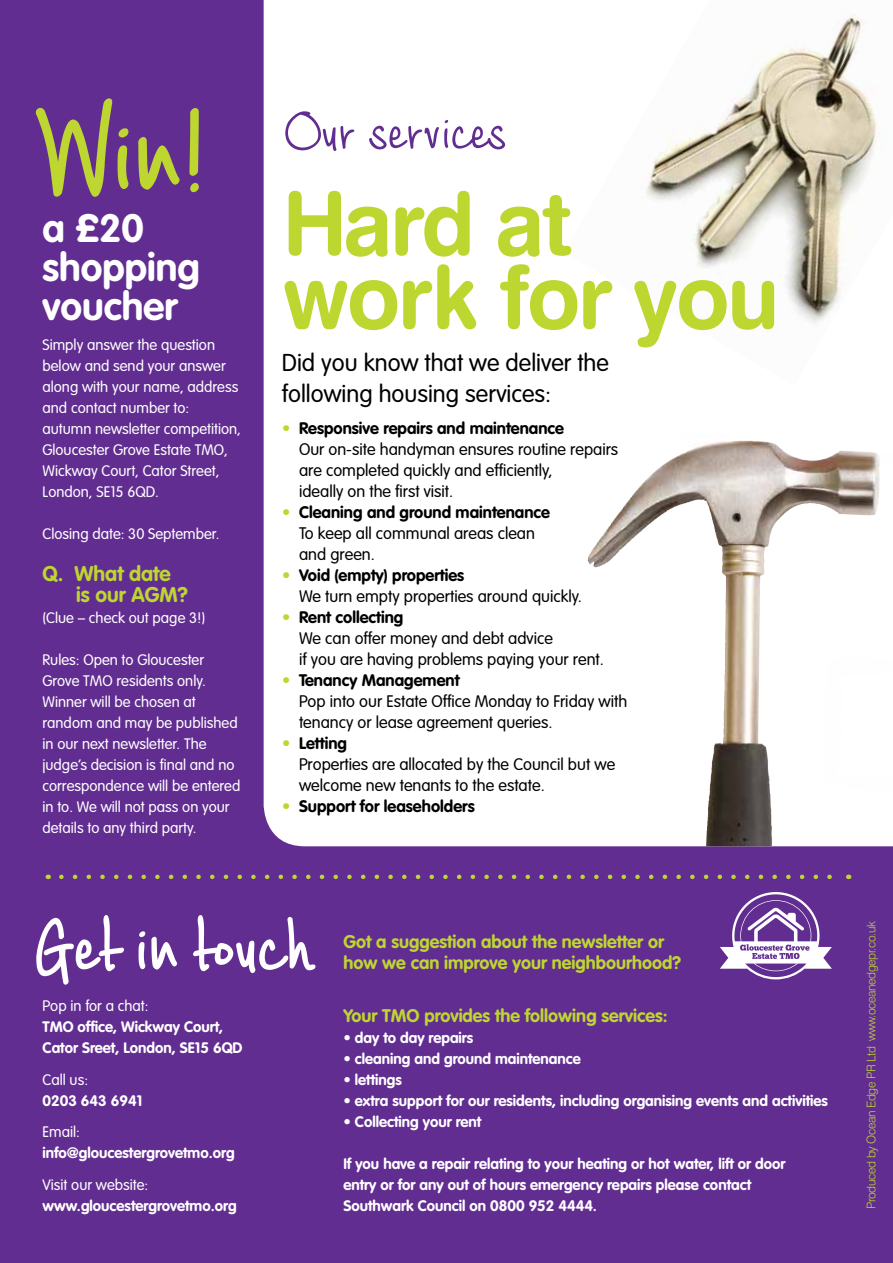
<style>
.page{position:relative;width:893px;height:1263px;background:#622d91}
.page>*{position:absolute;margin:0;border:0;box-sizing:border-box;transform-origin:0 0}
.t1{font:700 93.6px "Cashew Apple Ale";letter-spacing:-.005em;color:#fff}
.t2{font:88.05px/73.5px "Swiss 721 BT Bold Rounded";letter-spacing:-.03em;color:#bed630}
.t3{font:69.9px "Cashew Apple Ale";color:#622d91}
.t4{font:700 39px/39px "VAG Rounded";color:#fff}
.t5{font:300 24px/31.5px "VAG Rounded";color:#000}
.t6{font:700 21px/21px "VAG Rounded";color:#bed630}
.t7{font:700 18px/21px "VAG Rounded";color:#bed630}
.t8{font:300 16.5px/21px "VAG Rounded";color:#000}
.t9{font:700 16.5px "VAG Rounded";color:#000}
.t10{font:300 15px/21px "VAG Rounded";color:#fff}
.t11{font:700 15px/21px "VAG Rounded";color:#fff}
.t12{font:300 12px "Swiss 721 BT";letter-spacing:-.03em;color:#bed630}
.s1{color:#bed630}
.s2{font-weight:700}
.s3{font-weight:300;color:#bed630}
</style>
<div class="page">
<div style="left:264px;top:0;width:629px;height:846px;background:#fff"></div>
<svg style="left:61px;top:875px;width:771px;height:4px"></svg>
<svg style="left:720px;top:892px;width:112px;height:87px"></svg>
<img style="left:564px;top:0;width:329px;height:386px">
<img style="left:599px;top:434px;width:95px;height:107px">
<h2 class="t2" style="left:282px;top:185px;width:499px;text-indent:-247px"><sup>Win!</sup> Hard at work for you</h2>
<h3 class="t5" style="left:282px;top:346px;width:329px">Did you know that we deliver the following housing services:</h3>
<p class="t8" style="left:299px;top:417px;width:321px;text-indent:-17px"><span class="s1">•</span> <span class="s2">Responsive repairs and maintenance<br></span>Our on-site handyman ensures routine repairs are completed quickly and efficiently,<br>ideally on the first visit.</p>
<p class="t8" style="left:299px;top:501px;width:253px;text-indent:-17px"><span class="s1">•</span> <span class="s2">Cleaning and ground maintenance<br></span>To keep all communal areas clean and green.</p>
<p class="t8" style="left:299px;top:564px;width:284px;text-indent:-17px"><span class="s1">•</span> <span class="s2">Void (empty) properties<br></span>We turn empty properties around quickly.</p>
<p class="t8" style="left:299px;top:606px;width:306px;text-indent:-17px"><span class="s1">•</span> <span class="s2">Rent collecting<br></span>We can offer money and debt advice<br>if you are having problems paying your rent.</p>
<p class="t8" style="left:299px;top:669px;width:330px;text-indent:-17px"><span class="s1">•</span> <span class="s2">Tenancy Management<br></span>Pop into our Estate Office Monday to Friday with tenancy or lease agreement queries.</p>
<p class="t8" style="left:299px;top:732px;width:318px;text-indent:-17px"><span class="s1">•</span> <span class="s2">Letting<br></span>Properties are allocated by the Council but we welcome new tenants to the estate.</p>
<p class="t9" style="left:282px;top:796px;width:194px"><span class="s3">•</span> Support for leaseholders</p>
<h3 class="t3" style="left:285px;top:93px;width:224px">Our services</h3>
<h3 class="t4" style="left:43px;top:209px;width:159px">a £20 shopping voucher</h3>
<p class="t10" style="left:43px;top:334px;width:200px">Simply answer the question below and send your answer along with your name, address and contact number to: autumn newsletter competition,<br>Gloucester Grove Estate TMO,<br>Wickway Court, Cator Street,<br>London, SE15 6QD.</p>
<p class="t10" style="left:43px;top:523px;width:178px">Closing date: 30 September.</p>
<p class="t6" style="left:76px;top:562px;width:113px;text-indent:-34px">Q. What date is our AGM?</p>
<p class="t10" style="left:43px;top:607px;width:164px">(Clue – check out page 3!)</p>
<p class="t10" style="left:43px;top:649px;width:199px">Rules: Open to Gloucester<br>Grove TMO residents only.<br>Winner will be chosen at random and may be published in our next newsletter. The judge’s decision is final and no correspondence will be entered in to. We will not pass on your details to any third party.</p>
<h1 class="t1" style="left:36px;top:896px;width:282px">Get in touch</h1>
<p class="t10" style="left:43px;top:995px;width:108px">Pop in for a chat:</p>
<p class="t11" style="left:43px;top:1016px;width:201px">TMO office, Wickway Court,<br>Cator Sreet, London, SE15 6QD</p>
<p class="t10" style="left:43px;top:1069px;width:47px">Call us:</p>
<p class="t11" style="left:43px;top:1090px;width:101px">0203 643 6941</p>
<p class="t10" style="left:43px;top:1121px;width:39px">Email:</p>
<p class="t11" style="left:43px;top:1142px;width:194px">info@gloucestergrovetmo.org</p>
<p class="t10" style="left:43px;top:1174px;width:107px">Visit our website:</p>
<p class="t11" style="left:43px;top:1195px;width:196px">www.gloucestergrovetmo.org</p>
<p class="t7" style="left:343px;top:931px;width:339px">Got a suggestion about the newsletter or how we can improve your neighbourhood?</p>
<p class="t7" style="left:343px;top:1005px;width:326px">Your TMO provides the following services:</p>
<p class="t11" style="left:343px;top:1027px;width:131px">• day to day repairs</p>
<p class="t11" style="left:343px;top:1048px;width:239px">• cleaning and ground maintenance</p>
<p class="t11" style="left:343px;top:1069px;width:60px">• lettings</p>
<p class="t11" style="left:343px;top:1090px;width:486px">• extra support for our residents, including organising events and activities</p>
<p class="t11" style="left:343px;top:1111px;width:139px">• Collecting your rent</p>
<p class="t11" style="left:343px;top:1153px;width:444px">If you have a repair relating to your heating or hot water, lift or door entry or for any out of hours emergency repairs please contact<br>Southwark Council on 0800 952 4444.</p>
<p class="t12" style="left:864px;top:1209px;width:289px;rotate:-90deg">Produced by Ocean Edge PR Ltd www.oceanedgepr.co.uk</p>
</div>
